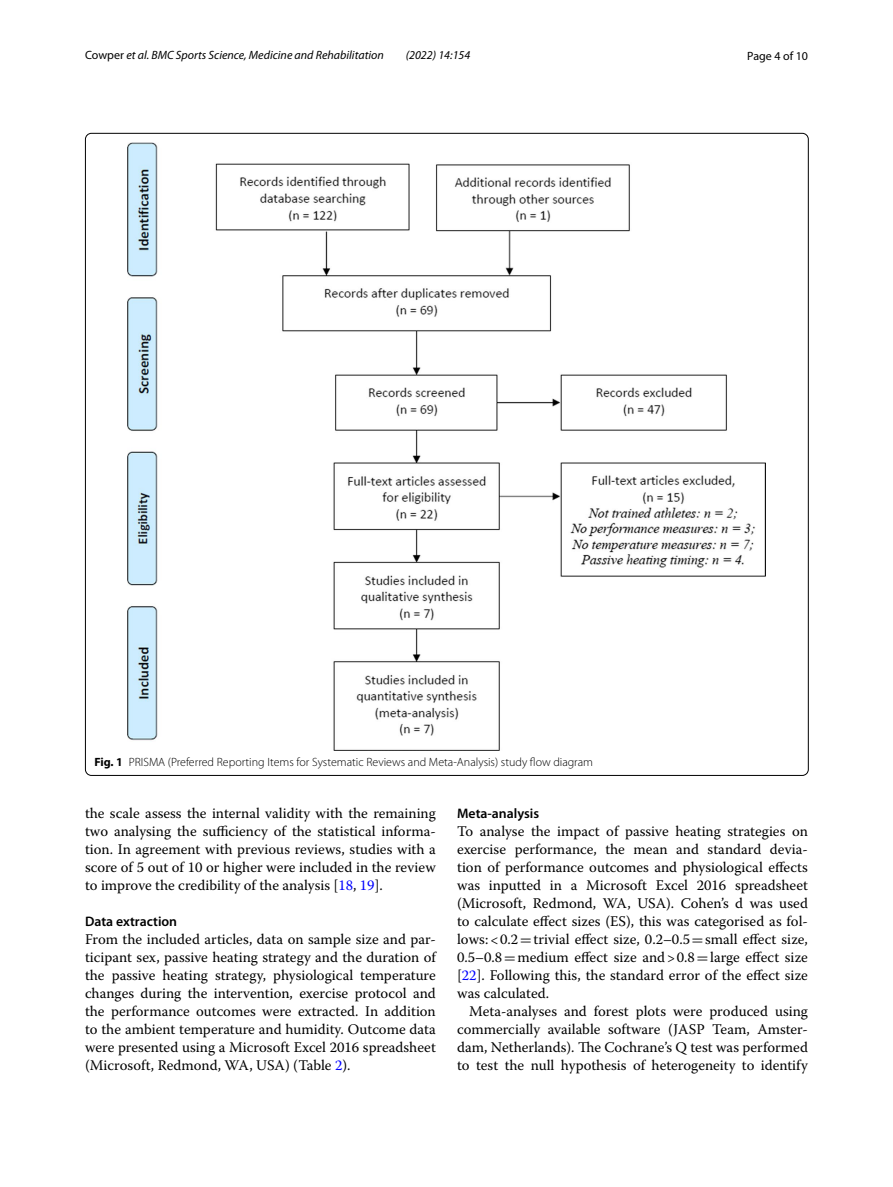
<style>
.page{position:relative;width:893px;height:1187px;background:#fff}
.page>*{position:absolute;margin:0;border:0;box-sizing:border-box;transform-origin:0 0}
.t1{font:14.7px/18px "Warnock Pro";color:#000;text-align:justify}
.t2{font:600 13.8px "Myriad Pro";color:#000}
.t3{font:300 12px "Myriad Pro";color:#000}
.t4{font:italic 12px "Myriad Pro";color:#000}
.t5{font:12px "Myriad Pro";color:#000}
.s1{font-style:normal}
.s2{font-weight:700}
.s3{color:#00f}
.s4{font-family:"MTSY"}
</style>
<div class="page">
<img style="left:128px;top:142px;width:638px;height:608px">
<p class="t4" style="left:85px;top:48px;width:300px"><span class="s1">Cowper</span> et al. BMC Sports Science, Medicine and Rehabilitation</p>
<p class="t4" style="left:406px;top:48px;width:66px">(2022) 14:154</p>
<p class="t5" style="left:747px;top:48px;width:62px">Page 4 of 10</p>
<p class="t3" style="left:94px;top:755px;width:500px"><span class="s2">Fig. 1</span> PRISMA (Preferred Reporting Items for Systematic Reviews and Meta-Analysis) study flow diagram</p>
<p class="t1" style="left:85px;top:804px;width:352px">the scale assess the internal validity with the remaining two analysing the sufficiency of the statistical informa&shy;tion. In agreement with previous reviews, studies with a score of 5 out of 10 or higher were included in the review to improve the credibility of the analysis [<span class="s3">18</span>, <span class="s3">19</span>].</p>
<p class="t2" style="left:85px;top:912px;width:94px">Data extraction</p>
<p class="t1" style="left:85px;top:930px;width:352px">From the included articles, data on sample size and par&shy;ticipant sex, passive heating strategy and the duration of the passive heating strategy, physiological temperature changes during the intervention, exercise protocol and the performance outcomes were extracted. In addition to the ambient temperature and humidity. Outcome data were presented using a Microsoft Excel 2016 spreadsheet (Microsoft, Redmond, WA, USA) (Table <span class="s3">2</span>).</p>
<p class="t2" style="left:457px;top:804px;width:84px">Meta‑analysis</p>
<p class="t1" style="left:457px;top:821px;width:352px">To analyse the impact of passive heating strategies on exercise performance, the mean and standard devia&shy;tion of performance outcomes and physiological effects was inputted in a Microsoft Excel 2016 spreadsheet (Microsoft, Redmond, WA, USA). Cohen’s d was used to calculate effect sizes (ES), this was categorised as fol&shy;lows:&lt;0.2<span class="s4">=</span>trivial effect size, 0.2–0.5<span class="s4">=</span>small effect size, 0.5–0.8<span class="s4">=</span>medium effect size and&gt;0.8<span class="s4">=</span>large effect size [<span class="s3">22</span>]. Following this, the standard error of the effect size was calculated.</p>
<p class="t1" style="left:457px;top:1001px;width:352px;text-indent:12px">Meta-analyses and forest plots were produced using commercially available software (JASP Team, Amster&shy;dam, Netherlands). The Cochrane’s Q test was performed to test the null hypothesis of heterogeneity to identify</p>
</div>
